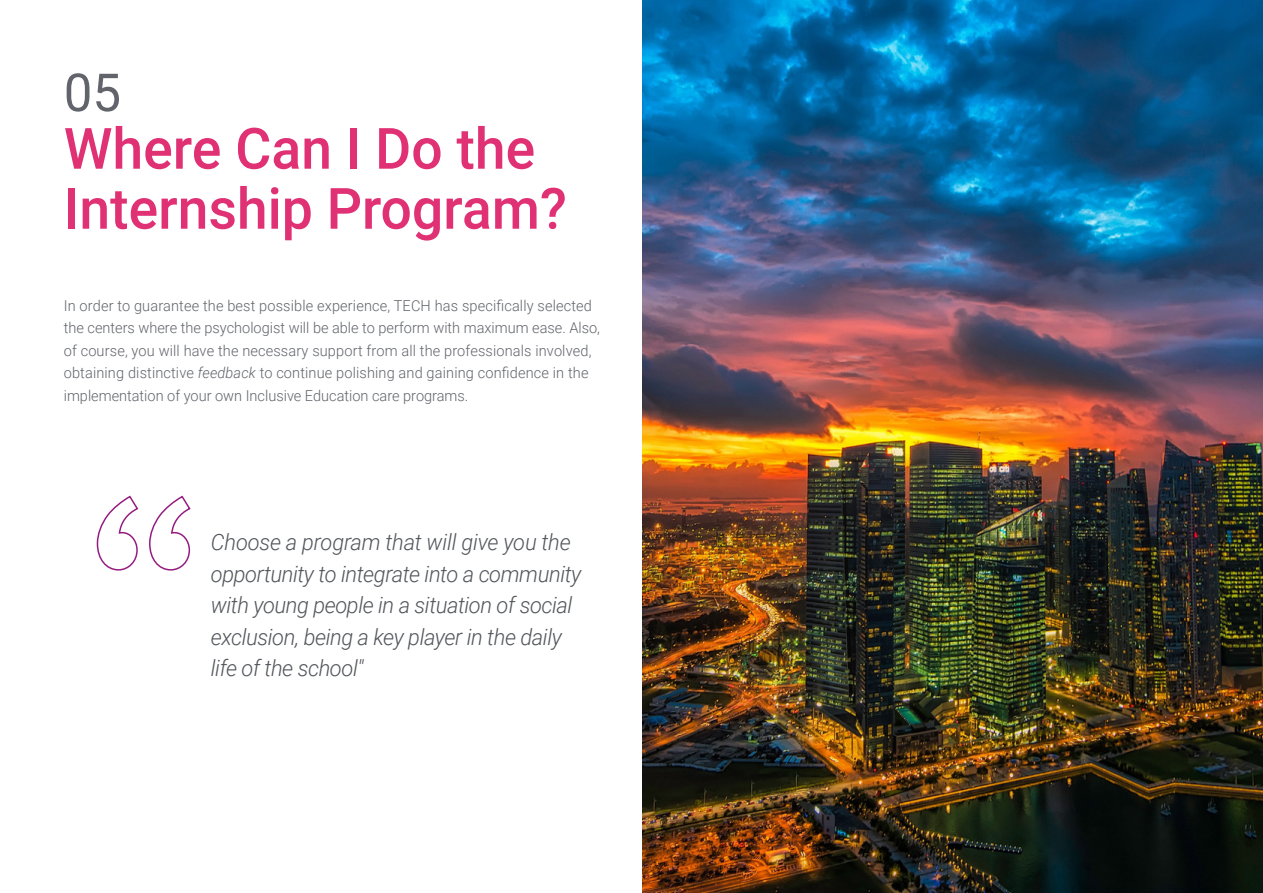
<style>
.page{position:relative;width:1263px;height:893px;background:#fff}
.page>*{position:absolute;margin:0;border:0;box-sizing:border-box;transform-origin:0 0}
.t1{font:500 57px/60px "Roboto";color:#e03175}
.t2{font:52.5px "Roboto";color:#61646a}
.t3{font:italic 300 22.5px/31.5px "Roboto";letter-spacing:-.02em;color:#52555b}
.t4{font:300 15px/22.5px "Roboto";letter-spacing:.01em;color:#61646a}
.s1{font-style:italic}
</style>
<div class="page">
<svg style="left:96px;top:495px;width:95px;height:76px"></svg>
<img style="left:642px;top:0;width:621px;height:893px">
<h2 class="t2" style="left:64px;top:56px;width:59px">05</h2>
<h1 class="t1" style="left:64px;top:116px;width:504px">Where Can I Do the<br>Internship Program?</h1>
<p class="t4" style="left:64px;top:293px;width:538px">In order to guarantee the best possible experience, TECH has specifically selected the centers where the psychologist will be able to perform with maximum ease. Also, of course, you will have the necessary support from all the professionals involved, obtaining distinctive <span class="s1">feedback</span> to continue polishing and gaining confidence in the implementation of your own Inclusive Education care programs.</p>
<h3 class="t3" style="left:211px;top:525px;width:372px">Choose a program that will give you the opportunity to integrate into a community with young people in a situation of social exclusion, being a key player in the daily life of the school"</h3>
</div>
